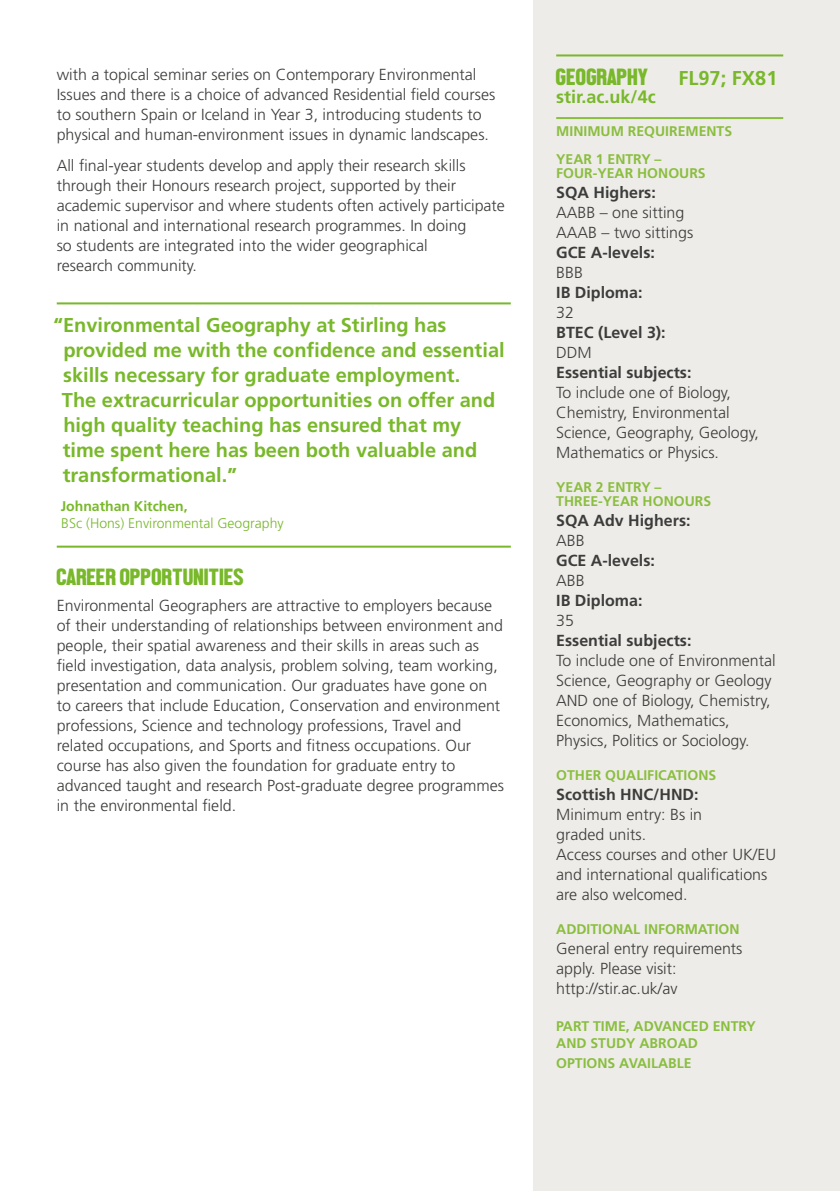
<style>
.page{position:relative;width:840px;height:1191px;background:#fff}
.page>*{position:absolute;margin:0;border:0;box-sizing:border-box;transform-origin:0 0}
.t1{font:24px "Front Page Neue";color:#78b82a}
.t2{font:700 20px/25px "Frutiger";color:#78b82a}
.t3{font:700 18px "Frutiger";color:#78b82a}
.t4{font:300 16px/20px "Frutiger";color:#3c3c3b}
.t5{font:700 16px "Frutiger";color:#3c3c3b}
.t6{font:700 14px/28px "Frutiger";color:#8abe3f}
.t7{font:700 14px/16.8px "Frutiger";color:#89be3f}
.t8{font:300 14px "Frutiger";color:#78b82a}
.t9{font:700 14px "Frutiger";color:#78b82a}
.s1{font-family:"Frutiger";font-weight:700;font-size:20px}
</style>
<div class="page">
<hr style="left:57px;top:302px;width:453px;height:2px;background:#78b82a">
<hr style="left:57px;top:545px;width:453px;height:2px;background:#78b82a">
<div style="left:533px;top:0;width:306px;height:1191px;background:#eeece8"></div>
<hr style="left:556px;top:117px;width:226px;height:2px;background:#8abe3f">
<hr style="left:556px;top:54px;width:226px;height:2px;background:#78b82a">
<p class="t4" style="left:57px;top:65px;width:440px">with a topical seminar series on Contemporary Environmental Issues and there is a choice of advanced Residential field courses to southern Spain or Iceland in Year 3, introducing students to physical and human-environment issues in dynamic landscapes.</p>
<p class="t4" style="left:57px;top:156px;width:449px">All final-year students develop and apply their research skills through their Honours research project, supported by their academic supervisor and where students often actively participate in national and international research programmes. In doing<br>so students are integrated into the wider geographical<br>research community.</p>
<p class="t2" style="left:62px;top:312px;width:444px;text-indent:-8px">“Environmental Geography at Stirling has provided me with the confidence and essential skills necessary for graduate employment.<br>The extracurricular opportunities on offer and high quality teaching has ensured that my time spent here has been both valuable and transformational.”</p>
<p class="t9" style="left:61px;top:497px;width:128px">Johnathan Kitchen,</p>
<p class="t8" style="left:61px;top:515px;width:224px">BSc (Hons) Environmental Geography</p>
<h1 class="t1" style="left:57px;top:564px;width:189px">CAREER OPPORTUNITIES</h1>
<p class="t4" style="left:57px;top:596px;width:448px">Environmental Geographers are attractive to employers because of their understanding of relationships between environment and people, their spatial awareness and their skills in areas such as field investigation, data analysis, problem solving, team working, presentation and communication. Our graduates have gone on to careers that include Education, Conservation and environment professions, Science and technology professions, Travel and related occupations, and Sports and fitness occupations. Our course has also given the foundation for graduate entry to advanced taught and research Post-graduate degree programmes in the environmental field.</p>
<h1 class="t1" style="left:556px;top:64px;width:223px">GEOGRAPHY <span class="s1">FL97; FX81</span></h1>
<p class="t3" style="left:556px;top:86px;width:101px">stir.ac.uk/4c</p>
<p class="t6" style="left:556px;top:117px;width:177px">MINIMUM REQUIREMENTS<br>YEAR 1 ENTRY –</p>
<p class="t6" style="left:556px;top:159px;width:151px">FOUR-YEAR HONOURS</p>
<p class="t5" style="left:556px;top:183px;width:101px">SQA Highers:</p>
<p class="t4" style="left:556px;top:203px;width:138px">AABB – one sitting<br>AAAB – two sittings</p>
<p class="t5" style="left:556px;top:243px;width:100px">GCE A-levels:</p>
<p class="t4" style="left:556px;top:263px;width:28px">BBB</p>
<p class="t5" style="left:556px;top:283px;width:88px">IB Diploma:</p>
<p class="t4" style="left:556px;top:303px;width:19px">32</p>
<p class="t5" style="left:556px;top:323px;width:111px">BTEC (Level 3):</p>
<p class="t4" style="left:556px;top:343px;width:37px">DDM</p>
<p class="t5" style="left:556px;top:363px;width:137px">Essential subjects:</p>
<p class="t4" style="left:556px;top:383px;width:204px">To include one of Biology,<br>Chemistry, Environmental<br>Science, Geography, Geology,<br>Mathematics or Physics.</p>
<p class="t6" style="left:556px;top:480px;width:156px;line-height:14px">YEAR 2 ENTRY –<br>THREE-YEAR HONOURS</p>
<p class="t5" style="left:556px;top:511px;width:136px">SQA Adv Highers:</p>
<p class="t4" style="left:556px;top:531px;width:30px">ABB</p>
<p class="t5" style="left:556px;top:551px;width:100px">GCE A-levels:</p>
<p class="t4" style="left:556px;top:571px;width:30px">ABB</p>
<p class="t5" style="left:556px;top:591px;width:88px">IB Diploma:</p>
<p class="t4" style="left:556px;top:611px;width:19px">35</p>
<p class="t5" style="left:556px;top:631px;width:137px">Essential subjects:</p>
<p class="t4" style="left:556px;top:651px;width:221px">To include one of Environmental<br>Science, Geography or Geology<br>AND one of Biology, Chemistry,<br>Economics, Mathematics,<br>Physics, Politics or Sociology.</p>
<p class="t6" style="left:556px;top:761px;width:161px">OTHER QUALIFICATIONS</p>
<p class="t5" style="left:556px;top:785px;width:144px">Scottish HNC/HND:</p>
<p class="t4" style="left:556px;top:805px;width:221px">Minimum entry: Bs in<br>graded units.<br>Access courses and other UK/EU and international qualifications are also welcomed.</p>
<p class="t6" style="left:556px;top:915px;width:185px">ADDITIONAL INFORMATION</p>
<p class="t4" style="left:556px;top:939px;width:188px">General entry requirements apply. Please visit: http://stir.ac.uk/av</p>
<p class="t7" style="left:556px;top:1018px;width:201px">PART TIME, ADVANCED ENTRY<br>AND STUDY ABROAD</p>
<p class="t7" style="left:556px;top:1054px;width:137px">OPTIONS AVAILABLE</p>
</div>
